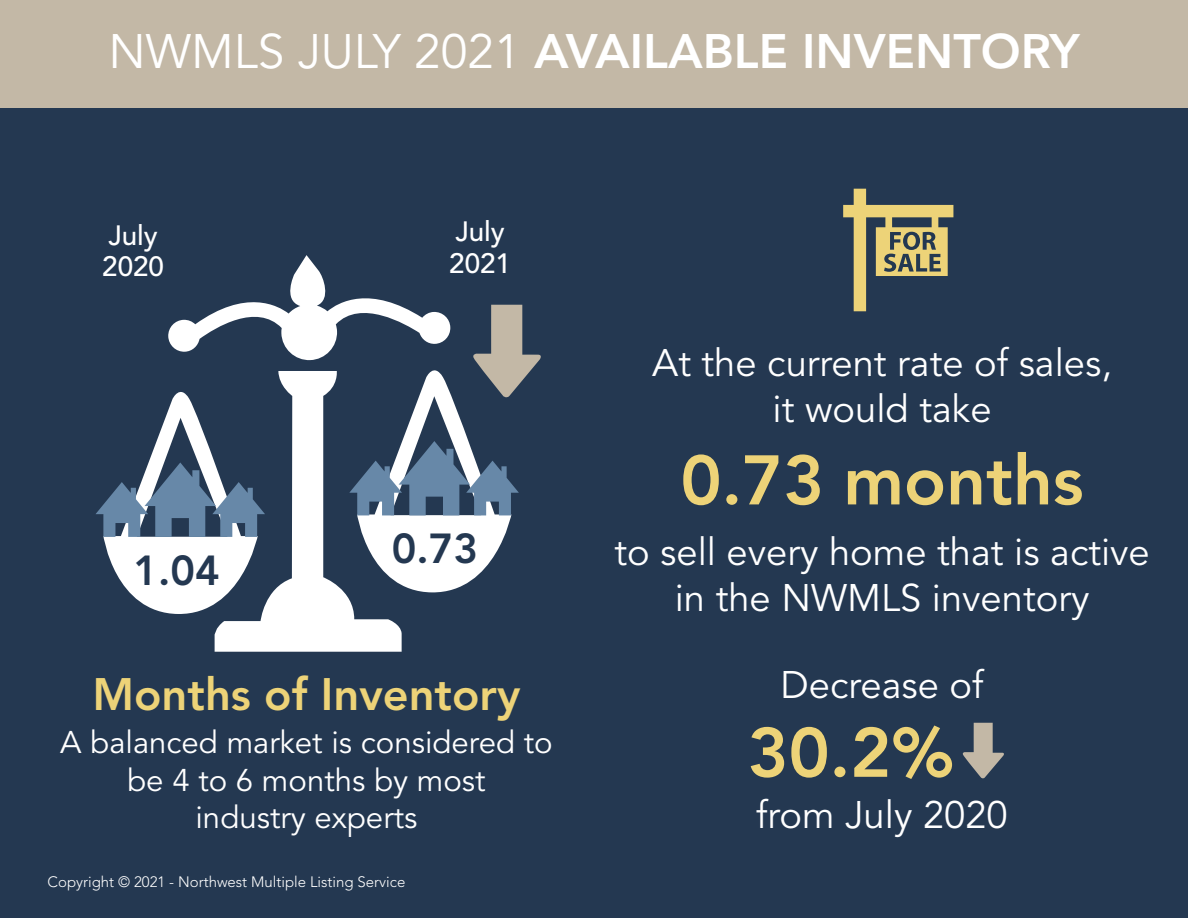
<style>
.page{position:relative;width:1188px;height:918px;background:#fff}
.page>*{position:absolute;margin:0;border:0;box-sizing:border-box;transform-origin:0 0}
.t1{font:800 69.3px "Avenir LT Std";color:#edd378}
.t2{font:800 48px "Avenir LT Std";color:#fff}
.t3{font:800 45.15px "Avenir LT Std";color:#edd378}
.t4{font:800 41.55px "Avenir LT Std";color:#243851}
.t5{font:38.1px/45.8px "Avenir LT Std";color:#fff;text-align:center}
.t6{font:31.2px/37.5px "Avenir LT Std";color:#fff;text-align:center}
.t7{font:500 27.75px/31.2px "Avenir LT Std";color:#fff}
.t8{font:300 15px "Avenir LT Std";color:#fff}
.s1{font-weight:400}
</style>
<div class="page">
<div style="left:0;top:108px;width:1188px;height:810px;background:#243851"></div>
<div style="left:0;top:0;width:1188px;height:108px;background:#c3b8a6"></div>
<svg style="left:215px;top:615px;width:187px;height:37px;fill:#fff"></svg>
<svg style="left:843px;top:189px;width:110px;height:122px"></svg>
<svg style="left:96px;top:255px;width:445px;height:360px"></svg>
<svg style="left:962px;top:723px;width:42px;height:56px"></svg>
<p class="t2" style="left:108px;top:23px;width:973px"><span class="s1">NWMLS JULY 2021</span> AVAILABLE INVENTORY</p>
<p class="t7" style="left:102px;top:220px;width:63px">July<br>2020</p>
<p class="t7" style="left:449px;top:217px;width:63px">July<br>2021</p>
<p class="t4" style="left:134px;top:546px;width:88px">1.04</p>
<p class="t4" style="left:392px;top:524px;width:88px">0.73</p>
<p class="t3" style="left:92px;top:667px;width:430px">Months of Inventory</p>
<p class="t6" style="left:60px;top:725px;width:494px">A balanced market is considered to be 4 to 6 months by most<br>industry experts</p>
<p class="t8" style="left:48px;top:873px;width:359px">Copyright © 2021 - Northwest Multiple Listing Service</p>
<p class="t5" style="left:652px;top:341px;width:461px">At the current rate of sales, it would take</p>
<h1 class="t1" style="left:681px;top:439px;width:405px">0.73 months</h1>
<p class="t5" style="left:614px;top:530px;width:537px">to sell every home that is active in the NWMLS inventory</p>
<p class="t5" style="left:781px;top:663px;width:204px">Decrease of</p>
<h1 class="t1" style="left:748px;top:712px;width:208px">30.2%</h1>
<p class="t5" style="left:756px;top:793px;width:253px">from July 2020</p>
</div>
